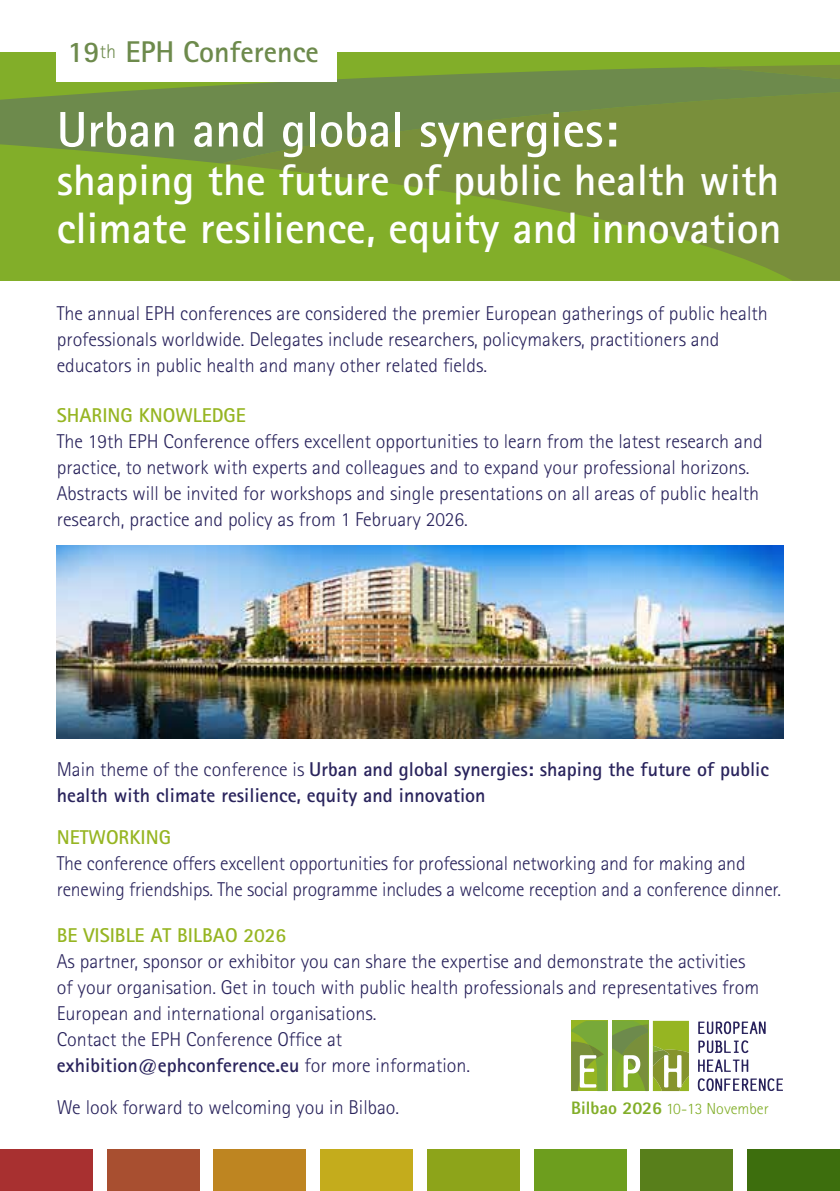
<style>
.page{position:relative;width:840px;height:1191px;background:#fff}
.page>*{position:absolute;margin:0;border:0;box-sizing:border-box;transform-origin:0 0}
.t1{font:700 50px "Rotis Sans Serif Std";color:#fff}
.t2{font:700 44px/48px "Rotis Sans Serif Std";color:#fff}
.t3{font:700 30px "Rotis Sans Serif Std";color:#6d8a4c}
.t4{font:300 20px/26px "Rotis Sans Serif Std";color:#29235c}
.t5{font:700 20px/26px "Rotis Sans Serif Std";color:#29235c}
.t6{font:700 20px "Rotis Sans Serif Std";color:#96b522}
.t7{font:700 17.8px "Myriad Pro";color:#96b522}
.t8{font:300 16px "Rotis Sans Serif Std";color:#82ae29}
.t9{font:15.2px "Myriad Pro";color:#96b522}
.s1{font-weight:300;font-size:20px}
.s2{font-weight:300}
.s3{font-weight:700}
.s4{font-weight:800;font-size:18px}
</style>
<div class="page">
<svg style="left:698px;top:1021px;width:67px;height:13px"></svg>
<svg style="left:698px;top:1040px;width:50px;height:13px"></svg>
<svg style="left:698px;top:1059px;width:49px;height:13px"></svg>
<svg style="left:697px;top:1078px;width:85px;height:13px"></svg>
<svg style="left:571px;top:1020px;width:117px;height:71px;background:#97b155"></svg>
<div style="left:0;top:1149px;width:92px;height:42px;background:#a83030"></div>
<div style="left:107px;top:1149px;width:92px;height:42px;background:#a84f30"></div>
<div style="left:213px;top:1149px;width:93px;height:42px;background:#be8521"></div>
<div style="left:320px;top:1149px;width:92px;height:42px;background:#c4ac1c"></div>
<div style="left:427px;top:1149px;width:92px;height:42px;background:#8da41a"></div>
<div style="left:533px;top:1149px;width:93px;height:42px;background:#6d9e1e"></div>
<div style="left:640px;top:1149px;width:92px;height:42px;background:#587f1b"></div>
<div style="left:747px;top:1149px;width:92px;height:42px;background:#3d6e0d"></div>
<img style="left:57px;top:546px;width:725px;height:192px">
<div style="left:0;top:52px;width:839px;height:229px;background:#82ae29"></div>
<svg style="left:221px;top:163px;width:618px;height:118px"></svg>
<svg style="left:722px;top:65px;width:117px;height:2px"></svg>
<svg style="left:0;top:67px;width:839px;height:96px;background:#738f42"></svg>
<div style="left:57px;top:16px;width:279px;height:66px;background:#fff"></div>
<h3 class="t3" style="left:67px;top:33px;width:253px">19<span class="s1">th</span> EPH Conference</h3>
<h1 class="t1" style="left:57px;top:98px;width:562px">Urban and global synergies:</h1>
<h2 class="t2" style="left:57px;top:155px;width:726px">shaping the future of public health with climate resilience, equity and innovation</h2>
<p class="t4" style="left:57px;top:300px;width:712px">The annual EPH conferences are considered the premier European gatherings of public health professionals worldwide. Delegates include researchers, policymakers, practitioners and educators in public health and many other related fields.</p>
<p class="t6" style="left:57px;top:403px;width:190px">SHARING KNOWLEDGE</p>
<p class="t4" style="left:57px;top:428px;width:707px">The 19th EPH Conference offers excellent opportunities to learn from the latest research and practice, to network with experts and colleagues and to expand your professional horizons.<br>Abstracts will be invited for workshops and single presentations on all areas of public health research, practice and policy as from 1 February 2026.</p>
<p class="t5" style="left:57px;top:756px;width:713px"><span class="s2">Main theme of the conference is</span> Urban and global synergies: shaping the future of public health with climate resilience, equity and innovation</p>
<p class="t6" style="left:57px;top:825px;width:116px">NETWORKING</p>
<p class="t4" style="left:57px;top:850px;width:725px">The conference offers excellent opportunities for professional networking and for making and renewing friendships. The social programme includes a welcome reception and a conference dinner.</p>
<p class="t6" style="left:57px;top:923px;width:231px">BE VISIBLE AT BILBAO 2026</p>
<p class="t4" style="left:57px;top:948px;width:703px">As partner, sponsor or exhibitor you can share the expertise and demonstrate the activities of your organisation. Get in touch with public health professionals and representatives from European and international organisations.<br>Contact the EPH Conference Office at<br><span class="s3">exhibition@ephconference.eu</span> for more information.</p>
<p class="t4" style="left:57px;top:1094px;width:344px">We look forward to welcoming you in Bilbao.</p>
<p class="t7" style="left:571px;top:1097px;width:97px">Dublin 2023</p>
<p class="t8" style="left:571px;top:1099px;width:199px"><span class="s4">Bilbao 2026</span> 10-13 November</p>
<p class="t9" style="left:673px;top:1100px;width:105px">8 - 11 November</p>
</div>
